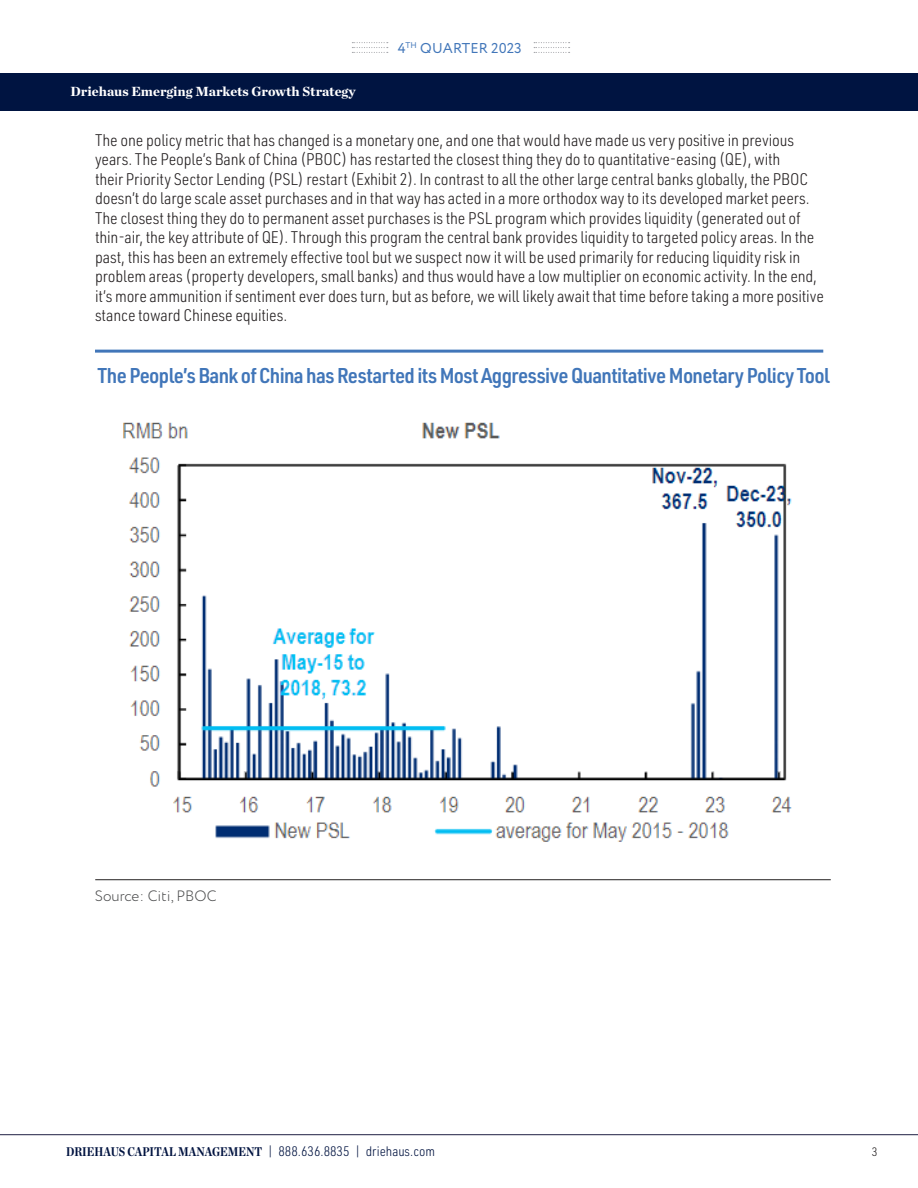
<style>
.page{position:relative;width:918px;height:1188px;background:#fff}
.page>*{position:absolute;margin:0;border:0;box-sizing:border-box;transform-origin:0 0}
.t1{font:600 21px "URWDIN Semi Cond";letter-spacing:-.03em;color:#4176b9}
.t2{font:300 16.5px/19.5px "URWDIN Semi Cond";letter-spacing:-.01em;color:#231f20}
.t3{font:300 15px "Circe";color:#4b4c4d}
.t4{font:14.25px "Circe";letter-spacing:.01em;color:#4176b9}
.t5{font:300 13.5px "URWDIN Semi Cond";color:#001340}
.t6{font:900 13.5px "Chronicle Deck";color:#fff}
.t7{font:300 12px "URWDIN Semi Cond";color:#231f20}
.s1{font-family:"Chronicle Deck Cond";font-weight:700;font-size:12.75px}
</style>
<div class="page">
<hr style="left:0;top:1134px;width:918px;height:1px;background:#1f2043">
<svg style="left:352px;top:42px;width:36px;height:11px"></svg>
<svg style="left:534px;top:42px;width:36px;height:11px"></svg>
<div style="left:0;top:73px;width:918px;height:38px;background:#001441"></div>
<hr style="left:95px;top:350px;width:728px;height:3px;background:#4176b9">
<hr style="left:95px;top:879px;width:736px;height:1px;background:#231f20">
<img style="left:123px;top:422px;width:669px;height:420px">
<p class="t4" style="left:398px;top:39px;width:126px">4<sup>TH</sup> QUARTER 2023</p>
<p class="t6" style="left:71px;top:80px;width:287px">Driehaus Emerging Markets Growth Strategy</p>
<p class="t2" style="left:95px;top:130px;width:730px">The one policy metric that has changed is a monetary one, and one that would have made us very positive in previous years. The People’s Bank of China (PBOC) has restarted the closest thing they do to quantitative-easing (QE), with<br>their Priority Sector Lending (PSL) restart (Exhibit 2). In contrast to all the other large central banks globally, the PBOC doesn’t do large scale asset purchases and in that way has acted in a more orthodox way to its developed market peers.<br>The closest thing they do to permanent asset purchases is the PSL program which provides liquidity (generated out of thin-air, the key attribute of QE). Through this program the central bank provides liquidity to targeted policy areas. In the past, this has been an extremely effective tool but we suspect now it will be used primarily for reducing liquidity risk in problem areas (property developers, small banks) and thus would have a low multiplier on economic activity. In the end, it’s more ammunition if sentiment ever does turn, but as before, we will likely await that time before taking a more positive stance toward Chinese equities.</p>
<p class="t1" style="left:97px;top:361px;width:734px">The People’s Bank of China has Restarted its Most Aggressive Quantitative Monetary Policy Tool</p>
<p class="t3" style="left:95px;top:886px;width:123px">Source: Citi, PBOC</p>
<p class="t5" style="left:66px;top:1142px;width:371px"><span class="s1">DRIEHAUS CAPITAL MANAGEMENT</span> | 888.636.8835 | driehaus.com</p>
<p class="t7" style="left:872px;top:1144px;width:7px">3</p>
</div>
